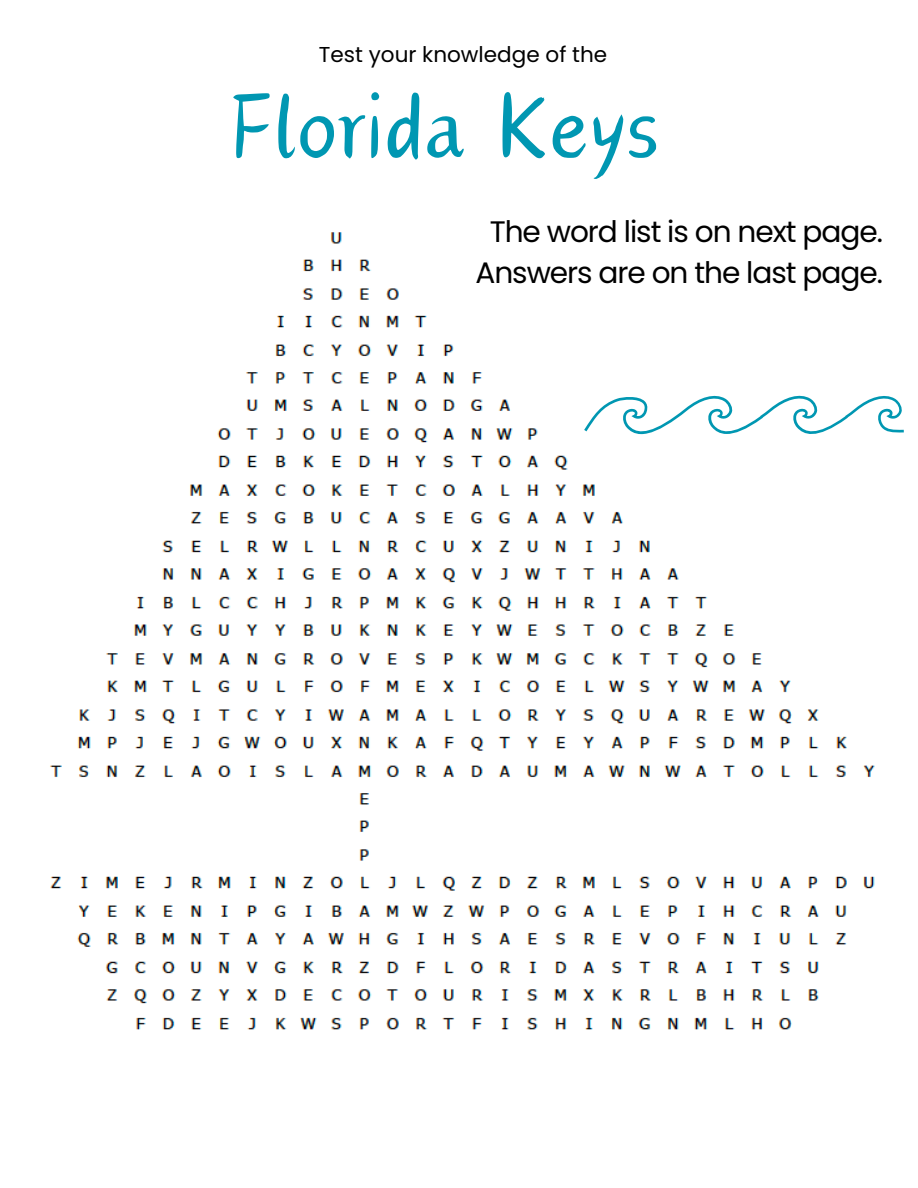
<style>
.page{position:relative;width:918px;height:1188px;background:#fff}
.page>*{position:absolute;margin:0;border:0;box-sizing:border-box;transform-origin:0 0}
.t1{font:126.3px "Canva Cake Shop";color:#0097b2}
.t2{font:29.55px/41.2px "Poppins";letter-spacing:-.035em;color:#000;text-align:center}
.t3{font:21.6px "Poppins";color:#000}
</style>
<div class="page">
<img style="left:50px;top:232px;width:825px;height:798px">
<svg style="left:419px;top:232px;width:456px;height:354px"></svg>
<svg style="left:584px;top:393px;width:320px;height:48px"></svg>
<p class="t3" style="left:319px;top:39px;width:290px">Test your knowledge of the</p>
<p class="t1" style="left:227px;top:72px;width:433px">Florida Keys</p>
<h1 class="t2" style="left:475px;top:211px;width:409px">The word list is on next page.<br>Answers are on the last page.</h1>
</div>
